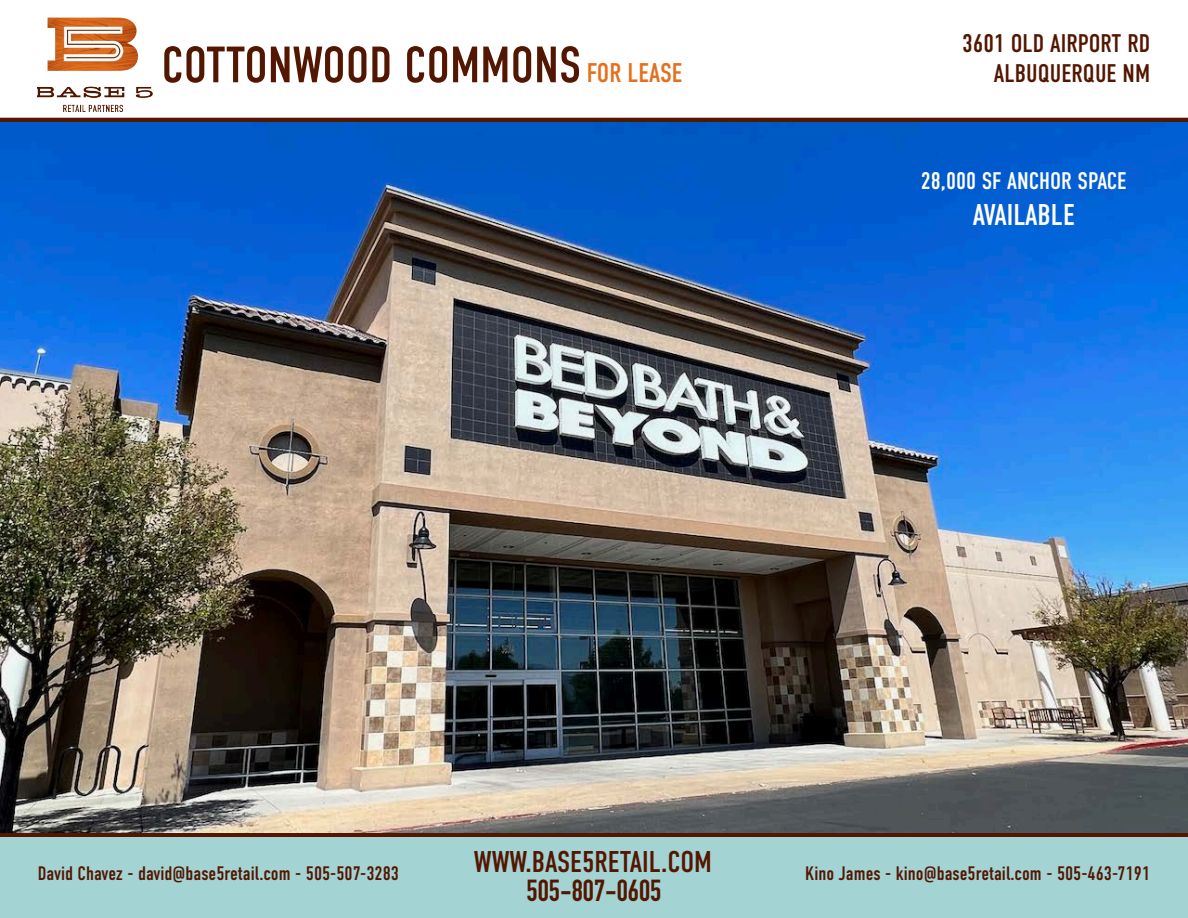
<style>
.page{position:relative;width:1188px;height:918px;background:#fff}
.page>*{position:absolute;margin:0;border:0;box-sizing:border-box;transform-origin:0 0}
.t1{font:51px "DIN Condensed";color:#531600}
.t2{font:30px "DIN Condensed";color:#531600}
.t3{font:700 30px "DIN Condensed";color:#531600}
.t4{font:30px "DIN Condensed";color:#fff}
.t5{font:25.5px/30.6px "DIN Condensed";color:#531600;text-align:right}
.t6{font:24px "DIN Condensed";color:#fff}
.t7{font:19.5px "DIN Condensed";color:#531600}
.s1{font-size:27px;color:#e4701e}
</style>
<div class="page">
<img style="left:38px;top:17px;width:114px;height:95px">
<hr style="left:0;top:118px;width:1188px;height:4px;background:#531600">
<div style="left:0;top:832px;width:1188px;height:5px;background:#531600"></div>
<div style="left:0;top:837px;width:1188px;height:81px;background:#a3d3d3"></div>
<img style="left:0;top:122px;width:1188px;height:710px">
<h1 class="t1" style="left:161px;top:36px;width:523px">COTTONWOOD COMMONS <span class="s1">FOR LEASE</span></h1>
<h3 class="t5" style="left:962px;top:28px;width:190px">3601 OLD AIRPORT RD<br>ALBUQUERQUE NM</h3>
<p class="t6" style="left:921px;top:168px;width:207px">28,000 SF ANCHOR SPACE</p>
<p class="t4" style="left:973px;top:198px;width:104px">AVAILABLE</p>
<p class="t7" style="left:38px;top:862px;width:363px">David Chavez - david@base5retail.com - 505-507-3283</p>
<h2 class="t2" style="left:474px;top:845px;width:240px">WWW.BASE5RETAIL.COM</h2>
<h2 class="t3" style="left:527px;top:870px;width:136px">505-807-0605</h2>
<p class="t7" style="left:805px;top:863px;width:347px">Kino James - kino@base5retail.com - 505-463-7191</p>
</div>
